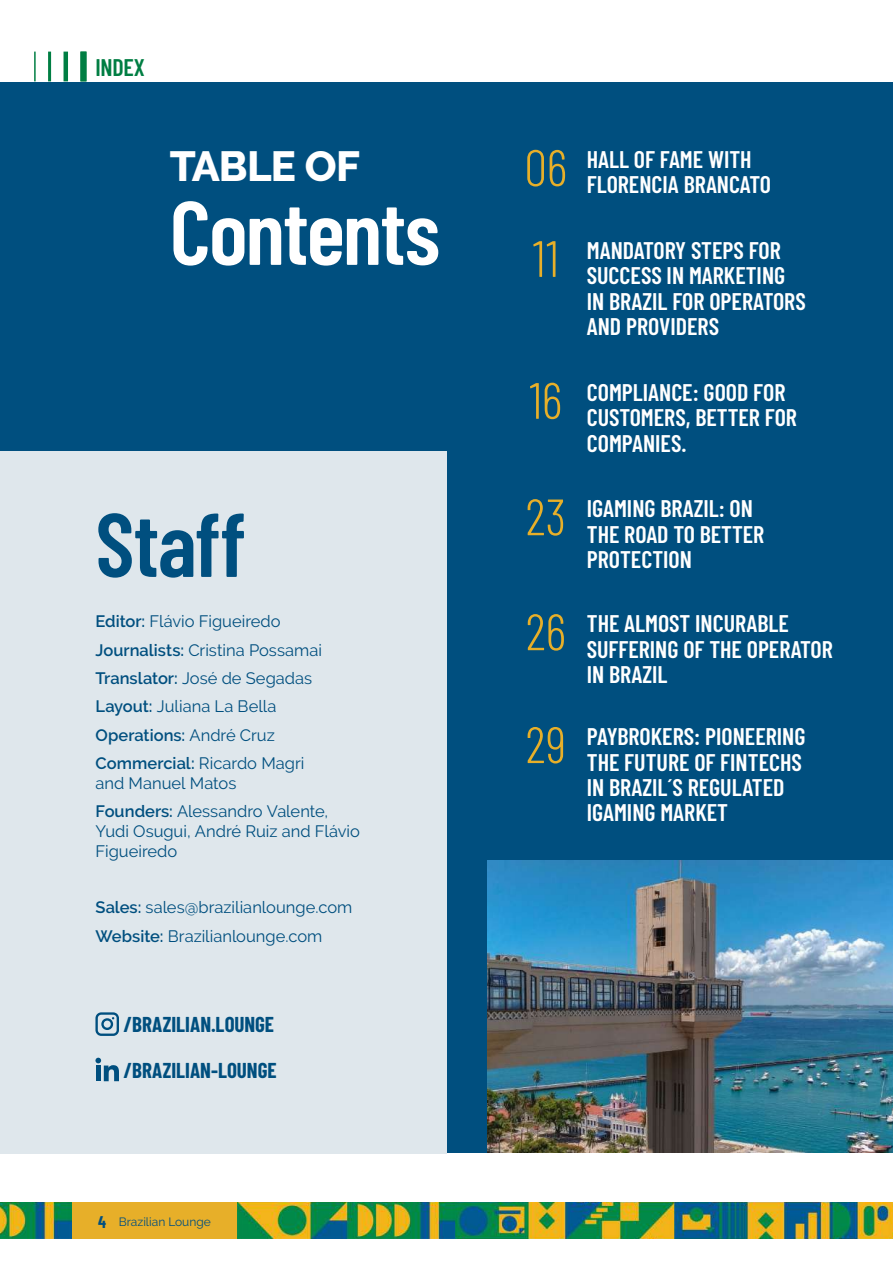
<style>
.page{position:relative;width:893px;height:1263px;background:#fff}
.page>*{position:absolute;margin:0;border:0;box-sizing:border-box;transform-origin:0 0}
.t1{font:600 90px "Barlow Condensed";letter-spacing:-.02em;color:#fff}
.t2{font:600 90px "Barlow Condensed";letter-spacing:-.015em;color:#004f7f}
.t3{font:300 51px/90.9px "Barlow Condensed";color:#e7af29}
.t4{font:800 42px "Raleway";letter-spacing:-.025em;color:#fff}
.t5{font:600 24px/25.5px "Barlow Condensed";color:#fff}
.t6{font:600 24px "Barlow Condensed";letter-spacing:-.01em;color:#007e43}
.t7{font:700 21px/45.9px "Barlow Condensed";color:#004f7f}
.t8{font:16.5px/28.3px "Raleway";color:#004f7f}
.t9{font:12px "Raleway";color:#004f7f}
.s1{font-weight:600}
.s2{font-family:"Barlow Condensed";font-weight:700;font-size:16.5px}
</style>
<div class="page">
<div style="left:71px;top:1202px;width:167px;height:36px;background:#e7af29"></div>
<img style="left:0;top:1202px;width:71px;height:36px">
<img style="left:238px;top:1202px;width:655px;height:36px">
<div style="left:0;top:82px;width:893px;height:1071px;background:#004f7f"></div>
<div style="left:0;top:451px;width:446px;height:702px;background:#dfe7ec"></div>
<img style="left:487px;top:861px;width:406px;height:291px">
<div style="left:80px;top:52px;width:6px;height:29px;background:#007e43"></div>
<hr style="left:64px;top:52px;width:4px;height:29px;background:#007e43">
<hr style="left:48px;top:52px;width:3px;height:29px;background:#007e43">
<hr style="left:34px;top:52px;width:2px;height:29px;background:#007e43">
<svg style="left:95px;top:1058px;width:24px;height:23px"></svg>
<svg style="left:95px;top:1012px;width:24px;height:24px"></svg>
<p class="t6" style="left:95px;top:50px;width:51px">INDEX</p>
<h3 class="t4" style="left:170px;top:142px;width:192px">TABLE OF</h3>
<h1 class="t1" style="left:170px;top:168px;width:272px">Contents</h1>
<h1 class="t2" style="left:95px;top:480px;width:152px">Staff</h1>
<p class="t8" style="left:95px;top:607px;width:228px"><span class="s1">Editor:</span> Flávio Figueiredo<br><span class="s1">Journalists:</span> Cristina Possamai<br><span class="s1">Translator:</span> José de Segadas<br><span class="s1">Layout:</span> Juliana La Bella<br><span class="s1">Operations:</span> André Cruz<br><span class="s1">Commercial:</span> Ricardo Magri</p>
<p class="t8" style="left:95px;top:769px;width:234px">and Manuel Matos<br><span class="s1">Founders:</span> Alessandro Valente,</p>
<p class="t8" style="left:95px;top:821px;width:266px;line-height:19.8px">Yudi Osugui, André Ruiz and Flávio<br>Figueiredo</p>
<p class="t8" style="left:95px;top:893px;width:258px"><span class="s1">Sales:</span> sales@brazilianlounge.com<br><span class="s1">Website:</span> Brazilianlounge.com</p>
<p class="t7" style="left:124px;top:1000px;width:154px">/BRAZILIAN.LOUNGE /BRAZILIAN-LOUNGE</p>
<p class="t9" style="left:98px;top:1215px;width:114px"><span class="s2">4</span> Brazilian Lounge</p>
<h2 class="t3" style="left:524px;top:119px;width:44px">06<br>11</h2>
<p class="t5" style="left:587px;top:145px;width:186px">HALL OF FAME WITH<br>FLORENCIA BRANCATO</p>
<p class="t5" style="left:587px;top:236px;width:220px">MANDATORY STEPS FOR<br>SUCCESS IN MARKETING<br>IN BRAZIL FOR OPERATORS<br>AND PROVIDERS</p>
<h2 class="t3" style="left:529px;top:351px;width:34px">16</h2>
<p class="t5" style="left:587px;top:378px;width:212px">COMPLIANCE: GOOD FOR<br>CUSTOMERS, BETTER FOR<br>COMPANIES.</p>
<h2 class="t3" style="left:525px;top:468px;width:42px">23</h2>
<p class="t5" style="left:587px;top:494px;width:179px">IGAMING BRAZIL: ON<br>THE ROAD TO BETTER<br>PROTECTION</p>
<h2 class="t3" style="left:526px;top:583px;width:42px">26</h2>
<p class="t5" style="left:587px;top:609px;width:247px">THE ALMOST INCURABLE<br>SUFFERING OF THE OPERATOR<br>IN BRAZIL</p>
<h2 class="t3" style="left:525px;top:696px;width:42px">29</h2>
<p class="t5" style="left:587px;top:722px;width:220px">PAYBROKERS: PIONEERING<br>THE FUTURE OF FINTECHS<br>IN BRAZIL´S REGULATED<br>IGAMING MARKET</p>
</div>
